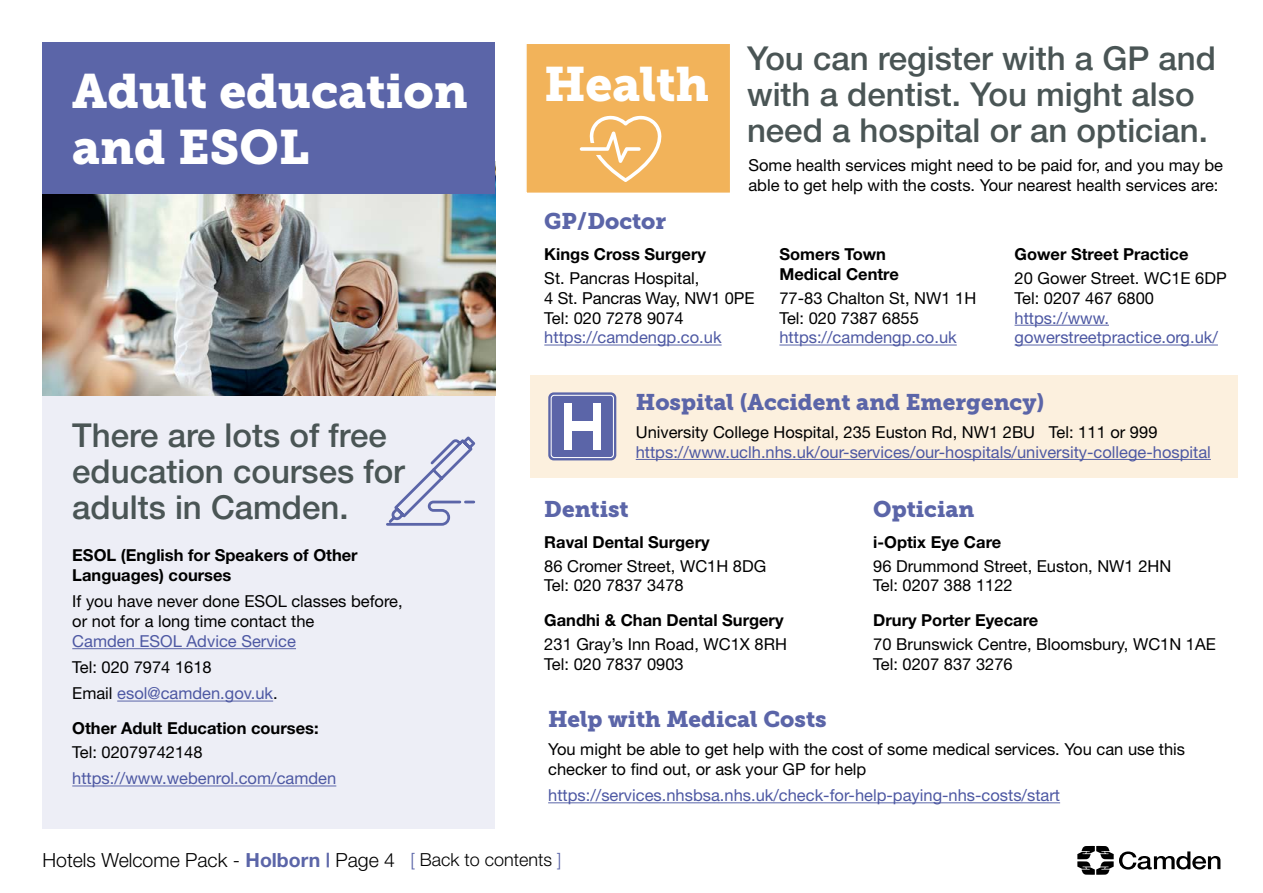
<style>
.page{position:relative;width:1263px;height:893px;background:#fff}
.page>*{position:absolute;margin:0;border:0;box-sizing:border-box;transform-origin:0 0}
.t1{font:48px/55.5px "Museo Slab 900";color:#fff}
.t2{font:500 33px/36px "Helvetica Neue";color:#4a5555}
.t3{font:22.5px "Museo Slab 900";color:#5b65a8}
.t4{font:300 19.5px "Helvetica Neue";color:#000}
.t5{font:16.5px/19.8px "Helvetica Neue";color:#000}
.t6{font:16.5px/19.8px "Helvetica Neue";color:#4d58a3}
.t7{font:700 16.5px/19.8px "Helvetica Neue";color:#000}
.s1{color:#4d58a3}
.s2{font-weight:700;color:#5b65a8}
.s3{font-size:18px;color:#5b65a8}
.s4{font-size:18px}
</style>
<div class="page">
<div style="left:43px;top:89px;width:452px;height:804px;background:#edeef6"></div>
<div style="left:529px;top:375px;width:708px;height:102px;background:#fcf0de"></div>
<img style="left:43px;top:194px;width:452px;height:201px">
<div style="left:525px;top:43px;width:206px;height:151px;background:#f2b35a;border:2px solid #fff"></div>
<hr style="left:72px;top:648px;width:224px;height:1px;background:#5b65a8">
<hr style="left:117px;top:701px;width:156px;height:1px;background:#5b65a8">
<hr style="left:72px;top:786px;width:264px;height:1px;background:#5b65a8">
<hr style="left:544px;top:345px;width:178px;height:1px;background:#5b65a8">
<hr style="left:779px;top:345px;width:178px;height:1px;background:#5b65a8">
<hr style="left:1014px;top:325px;width:95px;height:1px;background:#5b65a8">
<hr style="left:1014px;top:345px;width:204px;height:1px;background:#5b65a8">
<hr style="left:636px;top:459px;width:575px;height:1px;background:#5b65a8">
<hr style="left:548px;top:802px;width:512px;height:1px;background:#5b65a8">
<div style="left:43px;top:43px;width:452px;height:151px;background:#5b65a8"></div>
<svg style="left:580px;top:115px;width:82px;height:67px"></svg>
<svg style="left:386px;top:436px;width:90px;height:90px"></svg>
<svg style="left:548px;top:392px;width:68px;height:68px"></svg>
<svg style="left:551px;top:395px;width:63px;height:63px"></svg>
<div style="left:552px;top:396px;width:61px;height:61px;background:#5b65a8;border-radius:3px"></div>
<div style="left:564px;top:403px;width:8px;height:47px;background:#fff"></div>
<div style="left:593px;top:403px;width:7px;height:47px;background:#fff"></div>
<div style="left:571px;top:422px;width:22px;height:9px;background:#fff"></div>
<div style="left:0;top:829px;width:1263px;height:64px;background:#fff"></div>
<svg style="left:1077px;top:846px;width:143px;height:29px"></svg>
<h1 class="t1" style="left:72px;top:64px;width:397px">Adult education and ESOL</h1>
<h2 class="t2" style="left:72px;top:417px;width:334px">There are lots of free education courses for adults in Camden.</h2>
<p class="t7" style="left:72px;top:545px;width:287px">ESOL (English for Speakers of Other<br>Languages) courses</p>
<p class="t5" style="left:72px;top:591px;width:332px">If you have never done ESOL classes before, or not for a long time contact the</p>
<p class="t6" style="left:72px;top:631px;width:225px">Camden ESOL Advice Service</p>
<p class="t5" style="left:72px;top:654px;width:207px;line-height:26.2px">Tel: 020 7974 1618<br>Email <span class="s1">esol@camden.gov.uk</span>.</p>
<p class="t7" style="left:72px;top:718px;width:248px">Other Adult Education courses:</p>
<p class="t5" style="left:72px;top:742px;width:132px">Tel: 02079742148</p>
<p class="t6" style="left:72px;top:768px;width:266px">https://www.webenrol.com/camden</p>
<h1 class="t1" style="left:544px;top:57px;width:166px">Health</h1>
<h2 class="t2" style="left:747px;top:40px;width:470px">You can register with a GP and with a dentist. You might also need a hospital or an optician.</h2>
<p class="t5" style="left:748px;top:155px;width:476px">Some health services might need to be paid for, and you may be able to get help with the costs. Your nearest health services are:</p>
<h3 class="t3" style="left:544px;top:209px;width:123px">GP/Doctor</h3>
<p class="t7" style="left:544px;top:244px;width:163px">Kings Cross Surgery</p>
<p class="t5" style="left:544px;top:268px;width:212px">St. Pancras Hospital,<br>4 St. Pancras Way, NW1 0PE<br>Tel: 020 7278 9074</p>
<p class="t6" style="left:544px;top:327px;width:179px">https://camdengp.co.uk</p>
<p class="t7" style="left:779px;top:244px;width:121px">Somers Town<br>Medical Centre</p>
<p class="t5" style="left:779px;top:288px;width:198px">77-83 Chalton St, NW1 1H<br>Tel: 020 7387 6855</p>
<p class="t6" style="left:779px;top:327px;width:179px">https://camdengp.co.uk</p>
<p class="t7" style="left:1014px;top:244px;width:175px">Gower Street Practice</p>
<p class="t5" style="left:1014px;top:268px;width:214px">20 Gower Street. WC1E 6DP<br>Tel: 0207 467 6800</p>
<p class="t6" style="left:1014px;top:308px;width:205px">https://www. gowerstreetpractice.org.uk/</p>
<h3 class="t3" style="left:636px;top:389px;width:410px">Hospital (Accident and Emergency)</h3>
<p class="t5" style="left:636px;top:422px;width:523px">University College Hospital, 235 Euston Rd, NW1 2BU Tel: 111 or 999</p>
<p class="t6" style="left:636px;top:442px;width:577px">https://www.uclh.nhs.uk/our-services/our-hospitals/university-college-hospital</p>
<h3 class="t3" style="left:544px;top:496px;width:86px">Dentist</h3>
<p class="t7" style="left:544px;top:531px;width:167px">Raval Dental Surgery</p>
<p class="t5" style="left:544px;top:556px;width:223px">86 Cromer Street, WC1H 8DG<br>Tel: 020 7837 3478</p>
<p class="t7" style="left:544px;top:610px;width:241px">Gandhi &amp; Chan Dental Surgery</p>
<p class="t5" style="left:544px;top:634px;width:244px">231 Gray’s Inn Road, WC1X 8RH<br>Tel: 020 7837 0903</p>
<h3 class="t3" style="left:873px;top:496px;width:103px">Optician</h3>
<p class="t7" style="left:873px;top:531px;width:130px">i-Optix Eye Care</p>
<p class="t5" style="left:873px;top:556px;width:300px">96 Drummond Street, Euston, NW1 2HN<br>Tel: 0207 388 1122</p>
<p class="t7" style="left:873px;top:610px;width:167px">Drury Porter Eyecare</p>
<p class="t5" style="left:873px;top:634px;width:344px">70 Brunswick Centre, Bloomsbury, WC1N 1AE<br>Tel: 0207 837 3276</p>
<h3 class="t3" style="left:548px;top:706px;width:280px">Help with Medical Costs</h3>
<p class="t5" style="left:548px;top:739px;width:638px">You might be able to get help with the cost of some medical services. You can use this checker to find out, or ask your GP for help</p>
<p class="t6" style="left:548px;top:785px;width:513px">https://services.nhsbsa.nhs.uk/check-for-help-paying-nhs-costs/start</p>
<p class="t4" style="left:43px;top:848px;width:520px">Hotels Welcome Pack - <span class="s2">Holborn |</span> Page 4 <span class="s3">[</span> <span class="s4">Back to contents</span> <span class="s3">]</span></p>
</div>
